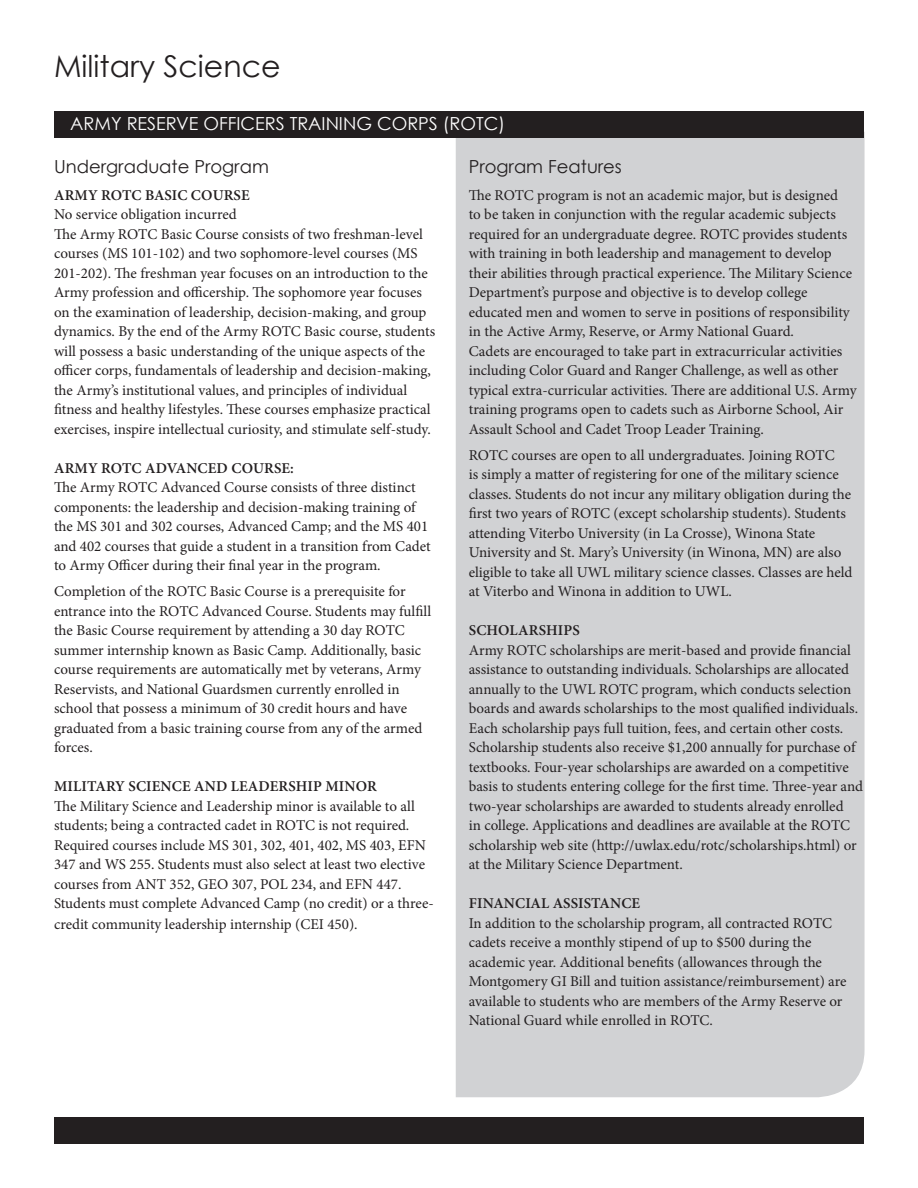
<style>
.page{position:relative;width:918px;height:1188px;background:#fff}
.page>*{position:absolute;margin:0;border:0;box-sizing:border-box;transform-origin:0 0}
.t1{font:30px "Century Gothic";color:#231f20}
.t2{font:18px "Century Gothic";color:#fff}
.t3{font:18px "Century Gothic";color:#231f20}
.t4{font:15px/19.5px "Minion Pro";color:#231f20}
.t5{font:600 15px "Minion Pro";letter-spacing:.01em;color:#231f20}
.s1{font-weight:600}
</style>
<div class="page">
<div style="left:456px;top:132px;width:409px;height:965px;background:#d1d2d4"></div>
<div style="left:54px;top:1117px;width:810px;height:27px;background:#231f20"></div>
<div style="left:54px;top:111px;width:810px;height:27px;background:#231f20"></div>
<p class="t1" style="left:54px;top:47px;width:228px">Military Science</p>
<p class="t2" style="left:70px;top:112px;width:436px">ARMY RESERVE OFFICERS TRAINING CORPS (ROTC)</p>
<p class="t3" style="left:54px;top:156px;width:216px">Undergraduate Program</p>
<p class="t4" style="left:54px;top:185px;width:383px"><span class="s1">ARMY ROTC BASIC COURSE<br></span>No service obligation incurred<br>The Army ROTC Basic Course consists of two freshman-level courses (MS 101-102) and two sophomore-level courses (MS 201-202). The freshman year focuses on an introduction to the Army profession and officership. The sophomore year focuses on the examination of leadership, decision-making, and group dynamics. By the end of the Army ROTC Basic course, students will possess a basic understanding of the unique aspects of the officer corps, fundamentals of leadership and decision-making, the Army’s institutional values, and principles of individual fitness and healthy lifestyles. These courses emphasize practical exercises, inspire intellectual curiosity, and stimulate self-study.</p>
<p class="t5" style="left:54px;top:457px;width:241px">ARMY ROTC ADVANCED COURSE:</p>
<p class="t4" style="left:54px;top:478px;width:378px">The Army ROTC Advanced Course consists of three distinct components: the leadership and decision-making training of the MS 301 and 302 courses, Advanced Camp; and the MS 401 and 402 courses that guide a student in a transition from Cadet to Army Officer during their final year in the program.</p>
<p class="t4" style="left:54px;top:582px;width:379px">Completion of the ROTC Basic Course is a prerequisite for entrance into the ROTC Advanced Course. Students may fulfill the Basic Course requirement by attending a 30 day ROTC summer internship known as Basic Camp. Additionally, basic course requirements are automatically met by veterans, Army Reservists, and National Guardsmen currently enrolled in school that possess a minimum of 30 credit hours and have graduated from a basic training course from any of the armed forces.</p>
<p class="t5" style="left:54px;top:776px;width:324px">MILITARY SCIENCE AND LEADERSHIP MINOR</p>
<p class="t4" style="left:54px;top:796px;width:381px">The Military Science and Leadership minor is available to all students; being a contracted cadet in ROTC is not required.<br>Required courses include MS 301, 302, 401, 402, MS 403, EFN 347 and WS 255. Students must also select at least two elective courses from ANT 352, GEO 307, POL 234, and EFN 447.<br>Students must complete Advanced Camp (no credit) or a three-</p>
<p class="t4" style="left:54px;top:915px;width:305px">credit community leadership internship (CEI 450).</p>
<p class="t3" style="left:469px;top:156px;width:155px">Program Features</p>
<p class="t4" style="left:469px;top:185px;width:385px">The ROTC program is not an academic major, but is designed to be taken in conjunction with the regular academic subjects required for an undergraduate degree. ROTC provides students with training in both leadership and management to develop their abilities through practical experience. The Military Science Department’s purpose and objective is to develop college educated men and women to serve in positions of responsibility in the Active Army, Reserve, or Army National Guard.</p>
<p class="t4" style="left:469px;top:341px;width:389px">Cadets are encouraged to take part in extracurricular activities including Color Guard and Ranger Challenge, as well as other typical extra-curricular activities. There are additional U.S. Army training programs open to cadets such as Airborne School, Air Assault School and Cadet Troop Leader Training.</p>
<p class="t4" style="left:469px;top:445px;width:385px">ROTC courses are open to all undergraduates. Joining ROTC<br>is simply a matter of registering for one of the military science classes. Students do not incur any military obligation during the first two years of ROTC (except scholarship students). Students attending Viterbo University (in La Crosse), Winona State University and St. Mary’s University (in Winona, MN) are also eligible to take all UWL military science classes. Classes are held at Viterbo and Winona in addition to UWL.</p>
<p class="t5" style="left:469px;top:620px;width:113px">SCHOLARSHIPS</p>
<p class="t4" style="left:469px;top:640px;width:396px">Army ROTC scholarships are merit-based and provide financial assistance to outstanding individuals. Scholarships are allocated annually to the UWL ROTC program, which conducts selection boards and awards scholarships to the most qualified individuals.<br>Each scholarship pays full tuition, fees, and certain other costs.<br>Scholarship students also receive $1,200 annually for purchase of textbooks. Four-year scholarships are awarded on a competitive basis to students entering college for the first time. Three-year and two-year scholarships are awarded to students already enrolled<br>in college. Applications and deadlines are available at the ROTC scholarship web site (http://uwlax.edu/rotc/scholarships.html) or at the Military Science Department.</p>
<p class="t5" style="left:469px;top:893px;width:173px">FINANCIAL ASSISTANCE</p>
<p class="t4" style="left:469px;top:913px;width:379px">In addition to the scholarship program, all contracted ROTC cadets receive a monthly stipend of up to $500 during the academic year. Additional benefits (allowances through the Montgomery GI Bill and tuition assistance/reimbursement) are available to students who are members of the Army Reserve or National Guard while enrolled in ROTC.</p>
</div>
